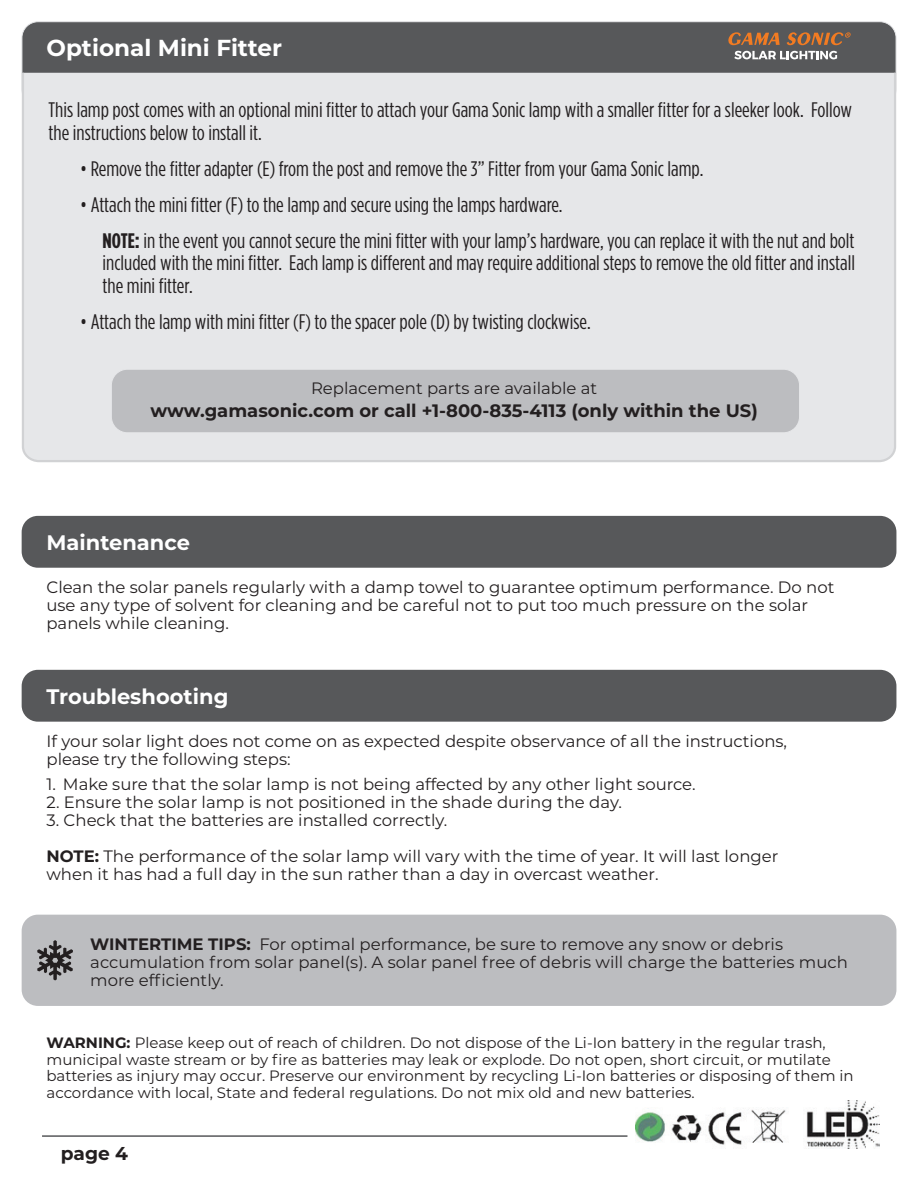
<style>
.page{position:relative;width:918px;height:1188px;background:#fff}
.page>*{position:absolute;margin:0;border:0;box-sizing:border-box;transform-origin:0 0}
.t1{font:700 23.1px "Montserrat";color:#fff}
.t2{font:21px/22.5px "Gotham Condensed";color:#231f20;scale:1.04 1}
.t3{font:700 21px "Montserrat";color:#fff}
.t4{font:700 18.6px "Montserrat";color:#231f20}
.t5{font:700 18px "Montserrat";color:#231f20}
.t6{font:16.5px/18px "Montserrat";color:#231f20}
.t7{font:15px/16.5px "Montserrat";color:#231f20}
.s1{font-weight:700}
</style>
<div class="page">
<div style="left:22px;top:22px;width:874px;height:84px;background:#57585a;border-radius:16px"></div>
<div style="left:22px;top:22px;width:874px;height:84px;border:1px solid #e6e7e9;border-radius:16px"></div>
<div style="left:21px;top:70px;width:876px;height:393px;background:#e6e7e9"></div>
<div style="left:22px;top:915px;width:874px;height:91px;background:#bcbdc0;border-radius:16px"></div>
<div style="left:22px;top:516px;width:874px;height:52px;background:#57585a;border-radius:16px"></div>
<div style="left:22px;top:670px;width:874px;height:52px;background:#57585a;border-radius:16px"></div>
<svg style="left:37px;top:940px;width:36px;height:40px"></svg>
<svg style="left:734px;top:51px;width:103px;height:8px"></svg>
<svg style="left:728px;top:32px;width:123px;height:13px"></svg>
<hr style="left:42px;top:1135px;width:585px;height:2px;background:#57585a">
<img style="left:636px;top:1101px;width:243px;height:48px">
<div style="left:111px;top:369px;width:689px;height:64px;background:#bcbdc0;border-radius:16px"></div>
<div style="left:111px;top:369px;width:689px;height:64px;border:1px solid #e6e7e9;border-radius:16px"></div>
<h1 class="t1" style="left:46px;top:37px;width:237px">Optional Mini Fitter</h1>
<p class="t2" style="left:49px;top:100px;width:774px">This lamp post comes with an optional mini fitter to attach your Gama Sonic lamp with a smaller fitter for a sleeker look. Follow the instructions below to install it.</p>
<p class="t2" style="left:80px;top:159px;width:601px">• Remove the fitter adapter (E) from the post and remove the 3” Fitter from your Gama Sonic lamp.</p>
<p class="t2" style="left:103px;top:188px;width:725px;line-height:36px;text-indent:-22px">• Attach the mini fitter (F) to the lamp and secure using the lamps hardware.<br><span class="s1">NOTE:</span> in the event you cannot secure the mini fitter with your lamp’s hardware, you can replace it with the nut and bolt</p>
<p class="t2" style="left:103px;top:253px;width:725px">included with the mini fitter. Each lamp is different and may require additional steps to remove the old fitter and install the mini fitter.</p>
<p class="t2" style="left:80px;top:312px;width:493px">• Attach the lamp with mini fitter (F) to the spacer pole (D) by twisting clockwise.</p>
<p class="t6" style="left:311px;top:381px;width:288px">Replacement parts are available at</p>
<p class="t5" style="left:151px;top:401px;width:609px">www.gamasonic.com or call +1-800-835-4113 (only within the US)</p>
<p class="t3" style="left:46px;top:533px;width:145px">Maintenance</p>
<p class="t6" style="left:46px;top:580px;width:789px">Clean the solar panels regularly with a damp towel to guarantee optimum performance. Do not use any type of solvent for cleaning and be careful not to put too much pressure on the solar panels while cleaning.</p>
<p class="t3" style="left:46px;top:687px;width:183px">Troubleshooting</p>
<p class="t6" style="left:46px;top:734px;width:742px">If your solar light does not come on as expected despite observance of all the instructions, please try the following steps:</p>
<p class="t6" style="left:46px;top:776px;width:651px">1. Make sure that the solar lamp is not being affected by any other light source.</p>
<p class="t6" style="left:46px;top:794px;width:577px">2. Ensure the solar lamp is not positioned in the shade during the day.</p>
<p class="t6" style="left:46px;top:803px;width:733px;line-height:36px">3. Check that the batteries are installed correctly.<br><span class="s1">NOTE:</span> The performance of the solar lamp will vary with the time of year. It will last longer</p>
<p class="t6" style="left:46px;top:866px;width:614px">when it has had a full day in the sun rather than a day in overcast weather.</p>
<p class="t6" style="left:90px;top:936px;width:759px"><span class="s1">WINTERTIME TIPS:</span> For optimal performance, be sure to remove any snow or debris accumulation from solar panel(s). A solar panel free of debris will charge the batteries much more efficiently.</p>
<p class="t7" style="left:46px;top:1036px;width:809px"><span class="s1">WARNING:</span> Please keep out of reach of children. Do not dispose of the Li-Ion battery in the regular trash, municipal waste stream or by fire as batteries may leak or explode. Do not open, short circuit, or mutilate batteries as injury may occur. Preserve our environment by recycling Li-Ion batteries or disposing of them in accordance with local, State and federal regulations. Do not mix old and new batteries.</p>
<p class="t4" style="left:61px;top:1144px;width:69px">page 4</p>
</div>
